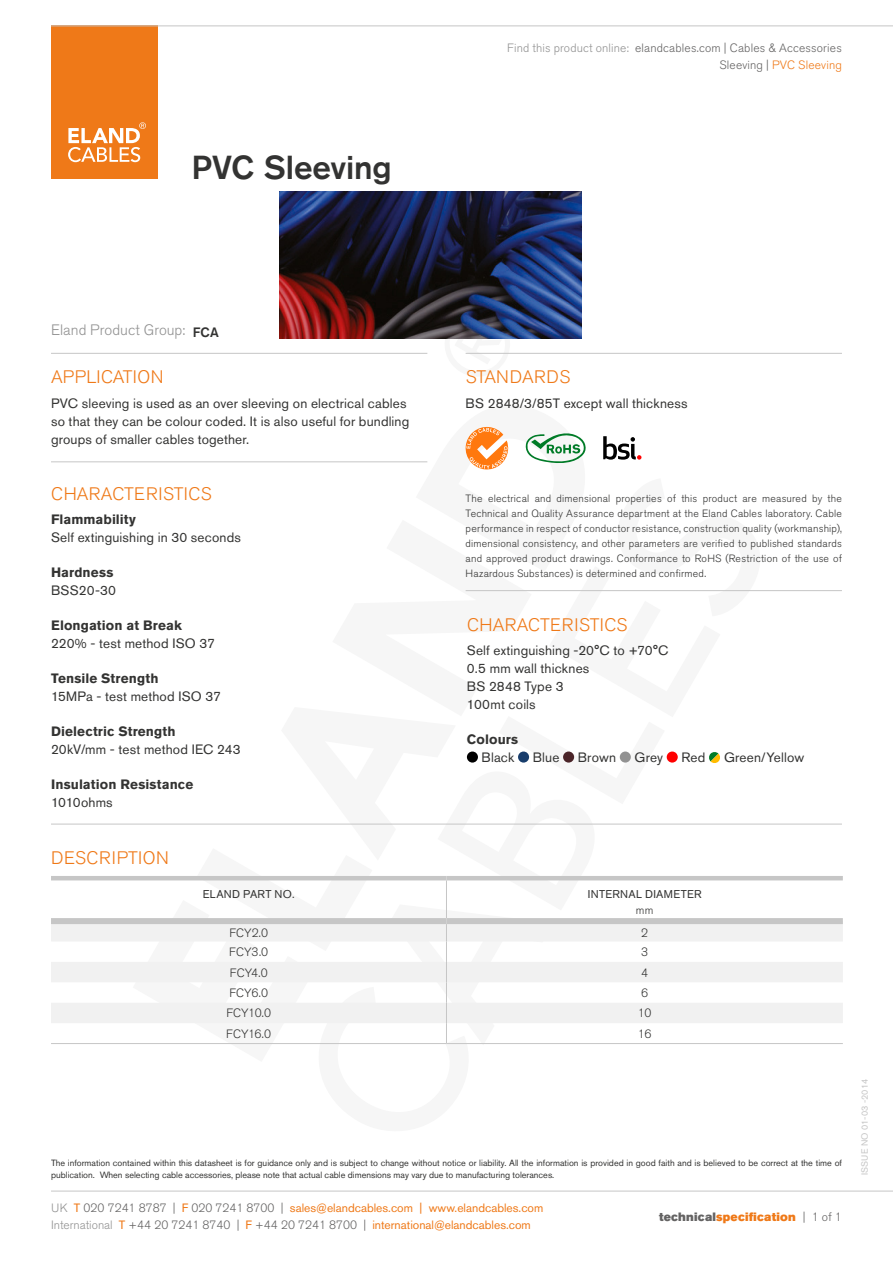
<style>
.page{position:relative;width:893px;height:1263px;background:#fff}
.page>*{position:absolute;margin:0;border:0;box-sizing:border-box;transform-origin:0 0}
.t1{font:500 33px "Akzidenz Grotesk BE";letter-spacing:-.005em;color:#333332}
.t2{font:300 18px "Akzidenz Grotesk BE";letter-spacing:.01em;color:#ef7918}
.t3{font:300 18px "Akzidenz Grotesk BE";letter-spacing:.03em;color:#ef7918}
.t4{font:300 15px "Akzidenz Grotesk BE";color:#929292}
.t5{font:13.5px/18px "Akzidenz Grotesk BE";letter-spacing:.01em;color:#333332}
.t6{font:700 13.5px "Akzidenz Grotesk BE";letter-spacing:.01em;color:#333332}
.t7{font:500 13.5px "Akzidenz Grotesk BE";color:#333332}
.t8{font:12px/17.5px "Akzidenz Grotesk BE";color:#ef7918}
.t9{font:300 12px/17px "Akzidenz Grotesk BE";letter-spacing:.015em;color:#646363;text-align:right}
.t10{font:300 12px "Akzidenz Grotesk BE";color:#333332}
.t11{font:12px "Akzidenz Grotesk BE Super";letter-spacing:.015em;color:#ef7918}
.t12{font:11.25px "Akzidenz Grotesk BE";letter-spacing:.025em;color:#333332}
.t13{font:300 11.25px "Akzidenz Grotesk BE";color:#333332}
.t14{font:300 10.5px/15px "Akzidenz Grotesk BE";letter-spacing:.02em;color:#333332;text-align:justify}
.t15{font:9px/12px "Akzidenz Grotesk BE";color:#333332}
.t16{font:9px "Akzidenz Grotesk BE";letter-spacing:.01em;color:#c6c6c6}
.s1{color:#929292}
.s2{color:#ef7918}
.s3{font-weight:300;color:#929292}
.s4{font-weight:300;color:#646363}
.s5{color:#646363}
.s6{font-family:"Akzidenz Grotesk BE";font-weight:300;color:#646363}
</style>
<div class="page">
<svg style="left:133px;top:447px;width:460px;height:598px"></svg>
<svg style="left:440px;top:338px;width:75px;height:16px"></svg>
<div style="left:51px;top:26px;width:106px;height:153px;background:#ef7918"></div>
<svg style="left:68px;top:122px;width:78px;height:40px"></svg>
<hr style="left:51px;top:26px;width:842px;height:1px;background:#c6c6c6">
<hr style="left:51px;top:1191px;width:842px;height:1px;background:#c6c6c6">
<hr style="left:51px;top:353px;width:376px;height:1px;background:#c6c6c6">
<hr style="left:466px;top:353px;width:376px;height:1px;background:#c6c6c6">
<svg style="left:51px;top:924px;width:792px;height:99px;fill:#f1f1f1"></svg>
<hr style="left:51px;top:876px;width:395px;height:4px;background:#c6c6c6">
<hr style="left:446px;top:876px;width:397px;height:4px;background:#c6c6c6">
<div style="left:51px;top:918px;width:395px;height:6px;background:#c6c6c6"></div>
<div style="left:446px;top:918px;width:397px;height:6px;background:#c6c6c6"></div>
<hr style="left:446px;top:880px;width:1px;height:38px;background:#c6c6c6">
<svg style="left:446px;top:924px;width:1px;height:119px"></svg>
<hr style="left:51px;top:1043px;width:395px;height:1px;background:#c6c6c6">
<hr style="left:446px;top:1043px;width:397px;height:1px;background:#c6c6c6">
<img style="left:280px;top:191px;width:302px;height:147px">
<hr style="left:51px;top:824px;width:791px;height:1px;background:#c6c6c6">
<svg style="left:603px;top:436px;width:38px;height:24px"></svg>
<hr style="left:51px;top:461px;width:376px;height:1px;background:#c6c6c6">
<svg style="left:525px;top:433px;width:61px;height:31px"></svg>
<svg style="left:465px;top:426px;width:43px;height:44px"></svg>
<div style="left:467px;top:751px;width:11px;height:11px;background:#000;border-radius:50%"></div>
<div style="left:518px;top:751px;width:11px;height:11px;background:#183d6c;border-radius:50%"></div>
<div style="left:563px;top:751px;width:11px;height:11px;background:#4a2428;border-radius:50%"></div>
<div style="left:620px;top:751px;width:11px;height:11px;background:#929292;border-radius:50%"></div>
<div style="left:667px;top:751px;width:11px;height:11px;background:#f00;border-radius:50%"></div>
<svg style="left:709px;top:752px;width:11px;height:11px"></svg>
<hr style="left:466px;top:590px;width:376px;height:1px;background:#c6c6c6">
<h1 class="t1" style="left:191px;top:147px;width:202px">PVC Sleeving</h1>
<p class="t9" style="left:507px;top:40px;width:336px"><span class="s1">Find this product online:</span> elandcables.com | Cables &amp; Accessories<br>Sleeving | <span class="s2">PVC Sleeving</span></p>
<h3 class="t4" style="left:51px;top:322px;width:136px">Eland Product Group:</h3>
<p class="t7" style="left:193px;top:324px;width:28px">FCA</p>
<h2 class="t2" style="left:51px;top:367px;width:114px">APPLICATION</h2>
<p class="t5" style="left:51px;top:394px;width:360px">PVC sleeving is used as an over sleeving on electrical cables so that they can be colour coded. It is also useful for bundling groups of smaller cables together.</p>
<h2 class="t2" style="left:51px;top:484px;width:162px">CHARACTERISTICS</h2>
<p class="t6" style="left:51px;top:512px;width:86px">Flammability</p>
<p class="t5" style="left:51px;top:529px;width:191px">Self extinguishing in 30 seconds</p>
<p class="t6" style="left:51px;top:565px;width:64px">Hardness</p>
<p class="t5" style="left:51px;top:582px;width:67px">BSS20-30</p>
<p class="t6" style="left:51px;top:618px;width:132px">Elongation at Break</p>
<p class="t5" style="left:51px;top:635px;width:165px">220% - test method ISO 37</p>
<p class="t6" style="left:51px;top:671px;width:109px">Tensile Strength</p>
<p class="t5" style="left:51px;top:688px;width:171px">15MPa - test method ISO 37</p>
<p class="t6" style="left:51px;top:724px;width:126px">Dielectric Strength</p>
<p class="t5" style="left:51px;top:741px;width:191px">20kV/mm - test method IEC 243</p>
<p class="t6" style="left:51px;top:777px;width:144px">Insulation Resistance</p>
<p class="t5" style="left:51px;top:794px;width:63px">1010ohms</p>
<h2 class="t3" style="left:51px;top:847px;width:119px">DESCRIPTION</h2>
<h2 class="t2" style="left:466px;top:367px;width:106px">STANDARDS</h2>
<p class="t5" style="left:466px;top:394px;width:224px">BS 2848/3/85T except wall thickness</p>
<p class="t14" style="left:466px;top:491px;width:378px">The electrical and dimensional properties of this product are measured by the Technical and Quality Assurance department at the Eland Cables laboratory. Cable performance in respect of conductor resistance, construction quality (workmanship), dimensional consistency, and other parameters are verified to published standards and approved product drawings. Conformance to RoHS (Restriction of the use of Hazardous Substances) is determined and confirmed.</p>
<h2 class="t2" style="left:467px;top:614px;width:162px">CHARACTERISTICS</h2>
<p class="t5" style="left:467px;top:641px;width:203px">Self extinguishing -20°C to +70°C<br>0.5 mm wall thicknes<br>BS 2848 Type 3<br>100mt coils</p>
<p class="t6" style="left:467px;top:731px;width:53px">Colours</p>
<p class="t5" style="left:482px;top:748px;width:34px">Black</p>
<p class="t5" style="left:533px;top:748px;width:28px">Blue</p>
<p class="t5" style="left:578px;top:748px;width:40px">Brown</p>
<p class="t5" style="left:634px;top:748px;width:30px">Grey</p>
<p class="t5" style="left:681px;top:748px;width:25px">Red</p>
<p class="t5" style="left:724px;top:748px;width:82px">Green/Yellow</p>
<p class="t12" style="left:203px;top:887px;width:93px">ELAND PART NO.</p>
<p class="t12" style="left:588px;top:887px;width:115px">INTERNAL DIAMETER</p>
<p class="t13" style="left:636px;top:904px;width:19px">mm</p>
<p class="t10" style="left:229px;top:926px;width:40px">FCY2.0</p>
<p class="t10" style="left:641px;top:926px;width:8px">2</p>
<p class="t10" style="left:229px;top:945px;width:40px">FCY3.0</p>
<p class="t10" style="left:641px;top:945px;width:8px">3</p>
<p class="t10" style="left:230px;top:966px;width:39px">FCY4.0</p>
<p class="t10" style="left:641px;top:966px;width:8px">4</p>
<p class="t10" style="left:229px;top:986px;width:40px">FCY6.0</p>
<p class="t10" style="left:641px;top:986px;width:8px">6</p>
<p class="t10" style="left:226px;top:1006px;width:46px">FCY10.0</p>
<p class="t10" style="left:638px;top:1006px;width:15px">10</p>
<p class="t10" style="left:226px;top:1027px;width:46px">FCY16.0</p>
<p class="t10" style="left:638px;top:1027px;width:15px">16</p>
<p class="t15" style="left:51px;top:1157px;width:792px">The information contained within this datasheet is for guidance only and is subject to change without notice or liability. All the information is provided in good faith and is believed to be correct at the time of publication. When selecting cable accessories, please note that actual cable dimensions may vary due to manufacturing tolerances.</p>
<p class="t8" style="left:51px;top:1199px;width:494px"><span class="s3">UK</span> T <span class="s4">020 7241 8787 |</span> F <span class="s4">020 7241 8700 |</span> sales@elandcables.com | www.elandcables.com<br><span class="s3">International</span> T <span class="s4">+44 20 7241 8740 |</span> F <span class="s4">+44 20 7241 8700 |</span> international@elandcables.com</p>
<p class="t11" style="left:659px;top:1209px;width:184px"><span class="s5">technical</span>specification <span class="s6">| 1 of 1</span></p>
<p class="t16" style="left:859px;top:1175px;width:98px;rotate:-90deg">ISSUE NO 01-03 -2014</p>
</div>
